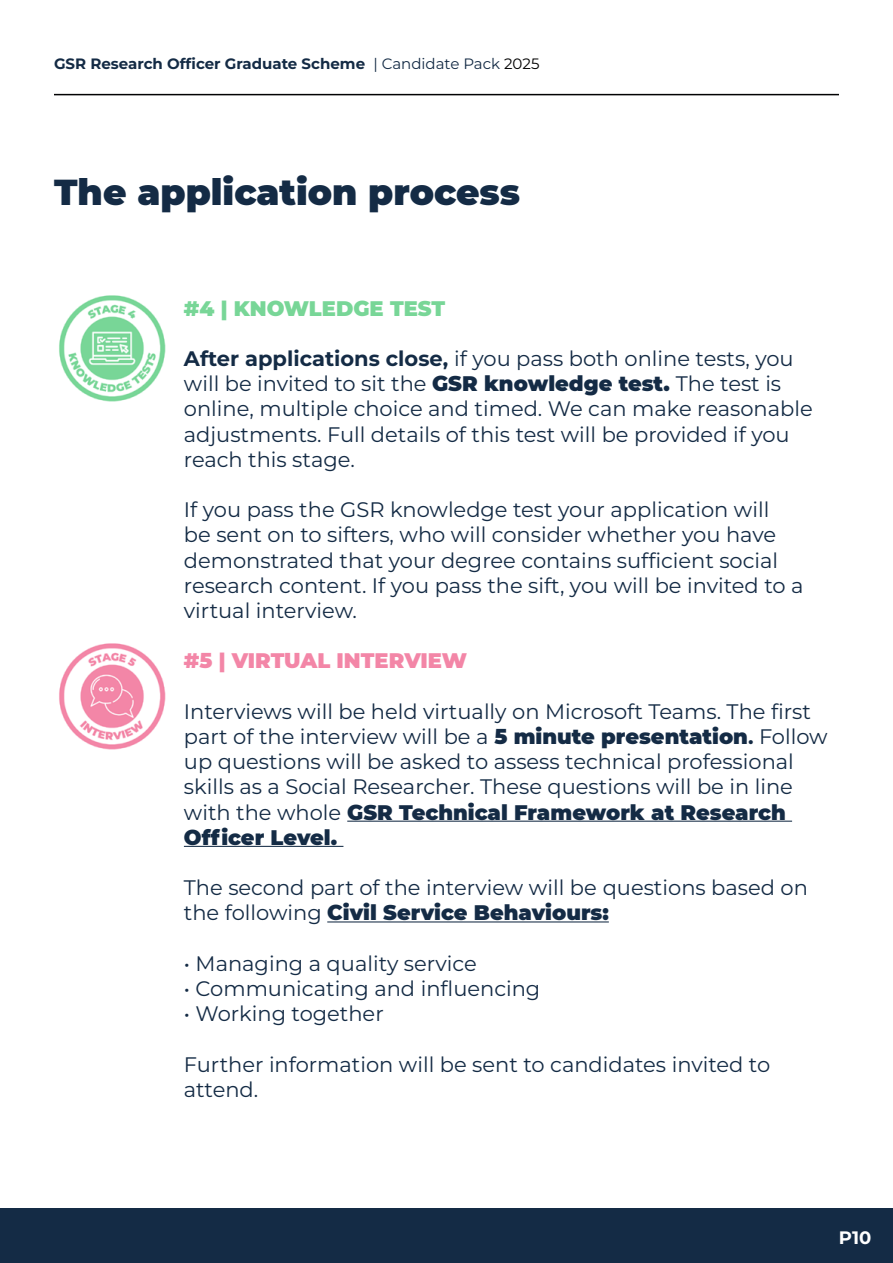
<style>
.page{position:relative;width:893px;height:1263px;background:#fff}
.page>*{position:absolute;margin:0;border:0;box-sizing:border-box;transform-origin:0 0}
.t1{font:900 36px "Montserrat";color:#142b45}
.t2{font:21px/25.2px "Montserrat";color:#142b45}
.t3{font:900 21px "Montserrat";color:#f386a7}
.t4{font:900 21px "Montserrat";color:#78d697}
.t5{font:700 18px "Montserrat";color:#fff}
.t6{font:700 15px "Montserrat";color:#142b45}
.s1{font-weight:400}
.s2{font-weight:400;color:#000}
.s3{font-weight:700}
.s4{font-weight:900}
</style>
<div class="page">
<hr style="left:54px;top:94px;width:785px;height:1px;background:#020203">
<div style="left:0;top:1209px;width:893px;height:54px;background:#142b45"></div>
<img style="left:59px;top:295px;width:107px;height:107px">
<hr style="left:347px;top:821px;width:445px;height:1px;background:#142b45">
<hr style="left:184px;top:846px;width:159px;height:1px;background:#142b45">
<hr style="left:327px;top:921px;width:282px;height:1px;background:#142b45">
<img style="left:59px;top:643px;width:107px;height:107px">
<p class="t6" style="left:54px;top:53px;width:487px">GSR Research Officer Graduate Scheme <span class="s1">| Candidate Pack</span> <span class="s2">2025</span></p>
<h1 class="t1" style="left:54px;top:165px;width:468px">The application process</h1>
<p class="t4" style="left:184px;top:292px;width:263px">#4 | KNOWLEDGE TEST</p>
<p class="t2" style="left:184px;top:345px;width:630px"><span class="s3">After applications close,</span> if you pass both online tests, you will be invited to sit the <span class="s4">GSR knowledge test.</span> The test is online, multiple choice and timed. We can make reasonable adjustments. Full details of this test will be provided if you reach this stage.</p>
<p class="t2" style="left:184px;top:496px;width:621px">If you pass the GSR knowledge test your application will<br>be sent on to sifters, who will consider whether you have demonstrated that your degree contains sufficient social research content. If you pass the sift, you will be invited to a virtual interview.</p>
<p class="t3" style="left:184px;top:645px;width:285px">#5 | VIRTUAL INTERVIEW</p>
<p class="t2" style="left:184px;top:698px;width:645px">Interviews will be held virtually on Microsoft Teams. The first part of the interview will be a <span class="s4">5 minute presentation</span><span class="s3">.</span> Follow up questions will be asked to assess technical professional skills as a Social Researcher. These questions will be in line with the whole <span class="s4">GSR Technical Framework at Research Officer Level.</span></p>
<p class="t2" style="left:184px;top:874px;width:625px">The second part of the interview will be questions based on the following <span class="s4">Civil Service Behaviours:</span></p>
<p class="t2" style="left:184px;top:950px;width:294px">• Managing a quality service</p>
<p class="t2" style="left:184px;top:975px;width:358px">• Communicating and influencing</p>
<p class="t2" style="left:184px;top:1000px;width:201px">• Working together</p>
<p class="t2" style="left:184px;top:1051px;width:588px">Further information will be sent to candidates invited to attend.</p>
<p class="t5" style="left:839px;top:1225px;width:34px">P10</p>
</div>
